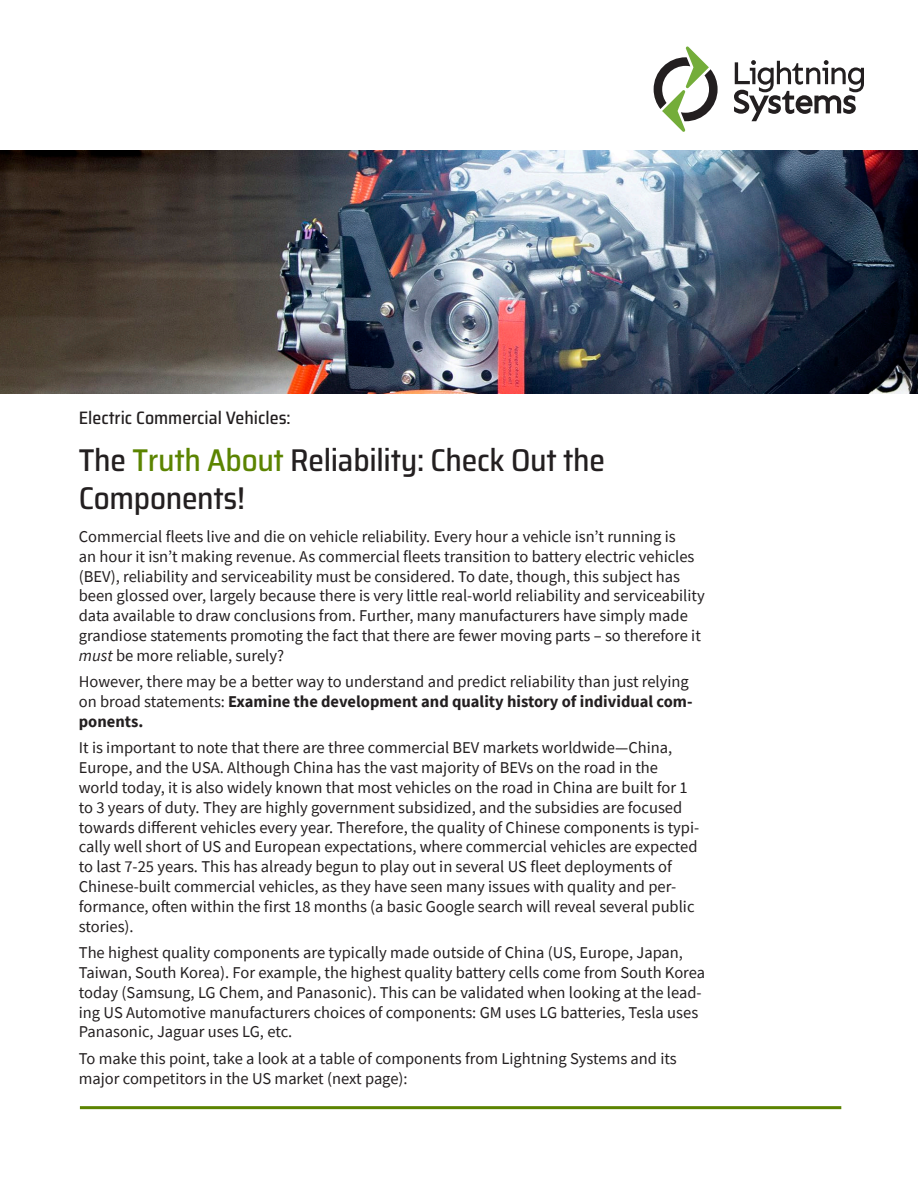
<style>
.page{position:relative;width:918px;height:1188px;background:#fff}
.page>*{position:absolute;margin:0;border:0;box-sizing:border-box;transform-origin:0 0}
.LS_Header_2{font:500 semi-condensed 31.5px/37.8px "Saira";letter-spacing:-.01em;color:#231f20}
.LS_Header_2-2{font:500 semi-condensed 18px "Saira";color:#231f20}
.LS_Body_1{font:16.5px/19.8px "Source Sans Pro";color:#231f20}
.s1{color:#5b8400}
.s2{font-style:italic}
.s3{font-weight:700}
</style>
<div class="page">
<svg style="left:734px;top:60px;width:130px;height:61px"></svg>
<svg style="left:654px;top:47px;width:64px;height:85px"></svg>
<hr style="left:80px;top:1106px;width:761px;height:3px;background:#5b8400">
<img style="left:0;top:151px;width:918px;height:243px">
<p class="LS_Header_2-2" style="left:79px;top:405px;width:213px">Electric Commercial Vehicles:</p>
<p class="LS_Header_2" style="left:79px;top:440px;width:528px">The <span class="s1">Truth About</span> Reliability: Check Out the<br>Components!</p>
<p class="LS_Body_1" style="left:79px;top:526px;width:627px">Commercial fleets live and die on vehicle reliability. Every hour a vehicle isn’t running is<br>an hour it isn’t making revenue. As commercial fleets transition to battery electric vehicles (BEV), reliability and serviceability must be considered. To date, though, this subject has been glossed over, largely because there is very little real-world reliability and serviceability data available to draw conclusions from. Further, many manufacturers have simply made grandiose statements promoting the fact that there are fewer moving parts – so therefore it <span class="s2">must</span> be more reliable, surely?</p>
<p class="LS_Body_1" style="left:79px;top:672px;width:615px">However, there may be a better way to understand and predict reliability than just relying on broad statements: <span class="s3">Examine the development and quality history of individual com&shy;ponents.</span></p>
<p class="LS_Body_1" style="left:79px;top:738px;width:622px">It is important to note that there are three commercial BEV markets worldwide—China, Europe, and the USA. Although China has the vast majority of BEVs on the road in the world today, it is also widely known that most vehicles on the road in China are built for 1 to 3 years of duty. They are highly government subsidized, and the subsidies are focused towards different vehicles every year. Therefore, the quality of Chinese components is typi&shy;cally well short of US and European expectations, where commercial vehicles are expected to last 7-25 years. This has already begun to play out in several US fleet deployments of Chinese-built commercial vehicles, as they have seen many issues with quality and per&shy;formance, often within the first 18 months (a basic Google search will reveal several public stories).</p>
<p class="LS_Body_1" style="left:79px;top:943px;width:628px">The highest quality components are typically made outside of China (US, Europe, Japan, Taiwan, South Korea). For example, the highest quality battery cells come from South Korea today (Samsung, LG Chem, and Panasonic). This can be validated when looking at the lead&shy;ing US Automotive manufacturers choices of components: GM uses LG batteries, Tesla uses Panasonic, Jaguar uses LG, etc.</p>
<p class="LS_Body_1" style="left:79px;top:1048px;width:599px">To make this point, take a look at a table of components from Lightning Systems and its major competitors in the US market (next page):</p>
</div>
